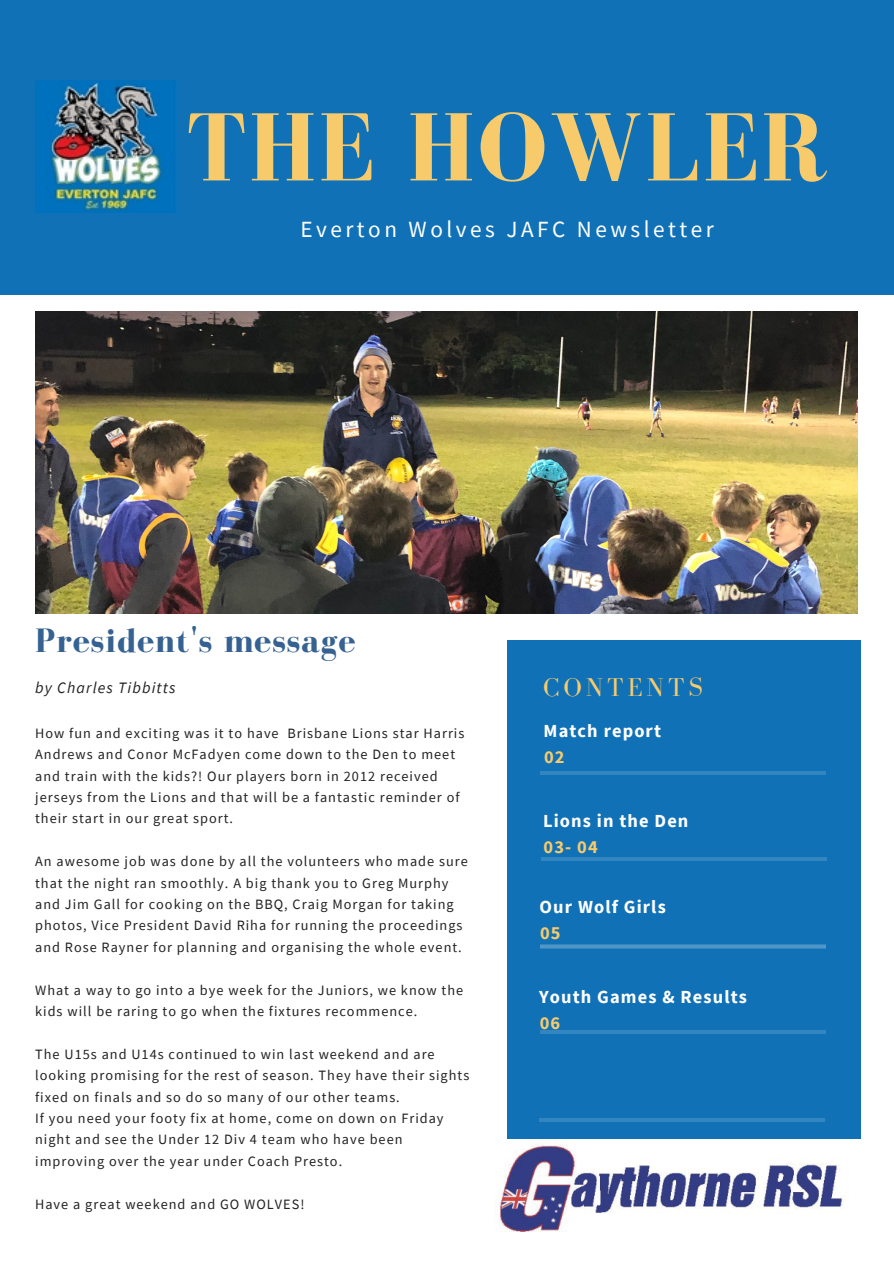
<style>
.page{position:relative;width:894px;height:1264px;background:#fff}
.page>*{position:absolute;margin:0;border:0;box-sizing:border-box;transform-origin:0 0}
.t1{font:700 99.3px "Bodoni FLF";letter-spacing:.02em;color:#f7ca6c}
.t2{font:700 34.8px "Bodoni FLF";letter-spacing:.03em;color:#366291}
.t3{font:26.55px "Bodoni FLF";letter-spacing:.15em;color:#f7ca6c}
.t4{font:23.25px "Source Sans Pro";letter-spacing:.15em;color:#fff}
.t5{font:700 18.3px "Source Sans Pro";letter-spacing:.06em;color:#fff}
.t6{font:700 18.3px "Source Sans Pro";letter-spacing:.06em;color:#f7ca6c}
.t7{font:italic 15.9px "Source Sans Pro";letter-spacing:.07em;color:#222}
.t8{font:14.25px/21.5px "Source Sans Pro";letter-spacing:.07em;color:#222}
</style>
<div class="page">
<div style="left:0;top:0;width:893px;height:294px;background:#1171b6"></div>
<div style="left:507px;top:640px;width:353px;height:585px;background:#1171b6"></div>
<hr style="left:540px;top:944px;width:285px;height:3px;background:#fff">
<hr style="left:540px;top:771px;width:285px;height:3px;background:#fff">
<img style="left:35px;top:311px;width:822px;height:302px">
<img style="left:495px;top:1138px;width:366px;height:94px">
<img style="left:35px;top:81px;width:141px;height:132px">
<hr style="left:541px;top:857px;width:285px;height:3px;background:#fff">
<svg style="left:539px;top:1118px;width:285px;height:3px"></svg>
<svg style="left:540px;top:945px;width:285px;height:4px"></svg>
<svg style="left:540px;top:1030px;width:285px;height:3px"></svg>
<p class="t1" style="left:186px;top:94px;width:643px">THE HOWLER</p>
<p class="t4" style="left:300px;top:214px;width:414px">Everton Wolves JAFC Newsletter</p>
<p class="t2" style="left:35px;top:621px;width:322px">President's message</p>
<p class="t7" style="left:35px;top:677px;width:142px">by Charles Tibbitts</p>
<p class="t8" style="left:35px;top:722px;width:430px">How fun and exciting was it to have Brisbane Lions star Harris Andrews and Conor McFadyen come down to the Den to meet and train with the kids?! Our players born in 2012 received jerseys from the Lions and that will be a fantastic reminder of their start in our great sport.</p>
<p class="t8" style="left:35px;top:850px;width:434px">An awesome job was done by all the volunteers who made sure that the night ran smoothly. A big thank you to Greg Murphy and Jim Gall for cooking on the BBQ, Craig Morgan for taking photos, Vice President David Riha for running the proceedings and Rose Rayner for planning and organising the whole event.</p>
<p class="t8" style="left:35px;top:978px;width:429px">What a way to go into a bye week for the Juniors, we know the kids will be raring to go when the fixtures recommence.</p>
<p class="t8" style="left:35px;top:1043px;width:435px">The U15s and U14s continued to win last weekend and are looking promising for the rest of season. They have their sights fixed on finals and so do so many of our other teams.</p>
<p class="t8" style="left:35px;top:1107px;width:410px">If you need your footy fix at home, come on down on Friday night and see the Under 12 Div 4 team who have been improving over the year under Coach Presto.</p>
<p class="t8" style="left:35px;top:1192px;width:271px">Have a great weekend and GO WOLVES!</p>
<p class="t3" style="left:543px;top:672px;width:161px">CONTENTS</p>
<p class="t5" style="left:543px;top:719px;width:119px">Match report</p>
<p class="t6" style="left:544px;top:745px;width:22px">02</p>
<p class="t5" style="left:543px;top:809px;width:147px">Lions in the Den</p>
<p class="t6" style="left:543px;top:835px;width:56px">03- 04</p>
<p class="t5" style="left:539px;top:894px;width:128px">Our Wolf Girls</p>
<p class="t6" style="left:540px;top:920px;width:22px">05</p>
<p class="t5" style="left:539px;top:984px;width:209px">Youth Games &amp; Results</p>
<p class="t6" style="left:539px;top:1010px;width:22px">06</p>
</div>
